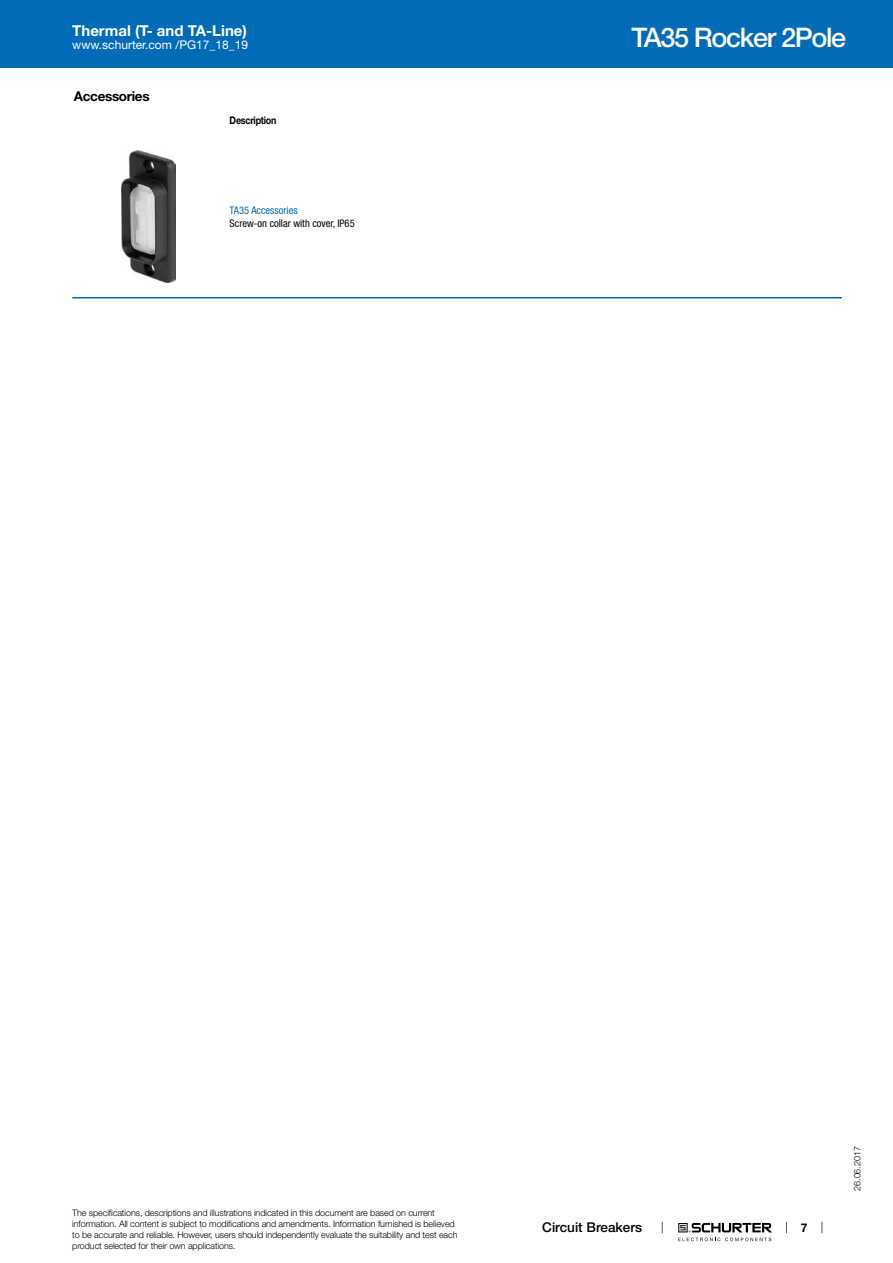
<style>
.page{position:relative;width:893px;height:1263px;background:#fff}
.page>*{position:absolute;margin:0;border:0;box-sizing:border-box;transform-origin:0 0}
.t1{font:500 27px "Helvetica Neue LT";letter-spacing:-.05em;color:#fff}
.t2{font:700 15px "Helvetica Neue LT";color:#fff}
.t3{font:500 13.5px "Helvetica Neue LT";color:#000}
.t4{font:700 13.5px "Helvetica Neue LT";letter-spacing:-.025em;color:#000}
.t5{font:12px "Helvetica Neue LT";color:#fff}
.t6{font:700 12px "Helvetica Neue LT";color:#000}
.t7{font:condensed 10.5px "Helvetica Neue LT";color:#000}
.t8{font:condensed 10.5px "Helvetica Neue LT";color:#006bb6}
.t9{font:700 10.5px "Helvetica Neue LT";letter-spacing:-.025em;color:#000;scale:.85 1}
.t10{font:300 9px/10.8px "Helvetica Neue LT";letter-spacing:-.01em;color:#000}
</style>
<div class="page">
<svg style="left:678px;top:1223px;width:94px;height:18px"></svg>
<div style="left:0;top:0;width:893px;height:68px;background:#006bb6"></div>
<img style="left:122px;top:151px;width:54px;height:131px">
<hr style="left:72px;top:297px;width:770px;height:1px;background:#006bb6">
<h2 class="t2" style="left:72px;top:21px;width:176px">Thermal (T- and TA-Line)</h2>
<h3 class="t5" style="left:72px;top:38px;width:178px">www.schurter.com /PG17_18_19</h3>
<h3 class="t4" style="left:74px;top:88px;width:77px">Accessories</h3>
<p class="t9" style="left:230px;top:114px;width:57px">Description</p>
<p class="t8" style="left:230px;top:205px;width:69px">TA35 Accessories</p>
<p class="t7" style="left:230px;top:217px;width:127px">Screw-on collar with cover, IP65</p>
<h1 class="t1" style="left:632px;top:21px;width:216px">TA35 Rocker 2Pole</h1>
<p class="t10" style="left:72px;top:1207px;width:387px">The specifications, descriptions and illustrations indicated in this document are based on current information. All content is subject to modifications and amendments. Information furnished is believed to be accurate and reliable. However, users should independently evaluate the suitability and test each product selected for their own applications.</p>
<h3 class="t3" style="left:542px;top:1219px;width:101px">Circuit Breakers</h3>
<h3 class="t6" style="left:801px;top:1220px;width:8px">7</h3>
<p class="t10" style="left:852px;top:1191px;width:46px;rotate:-90deg">26.06.2017</p>
</div>
